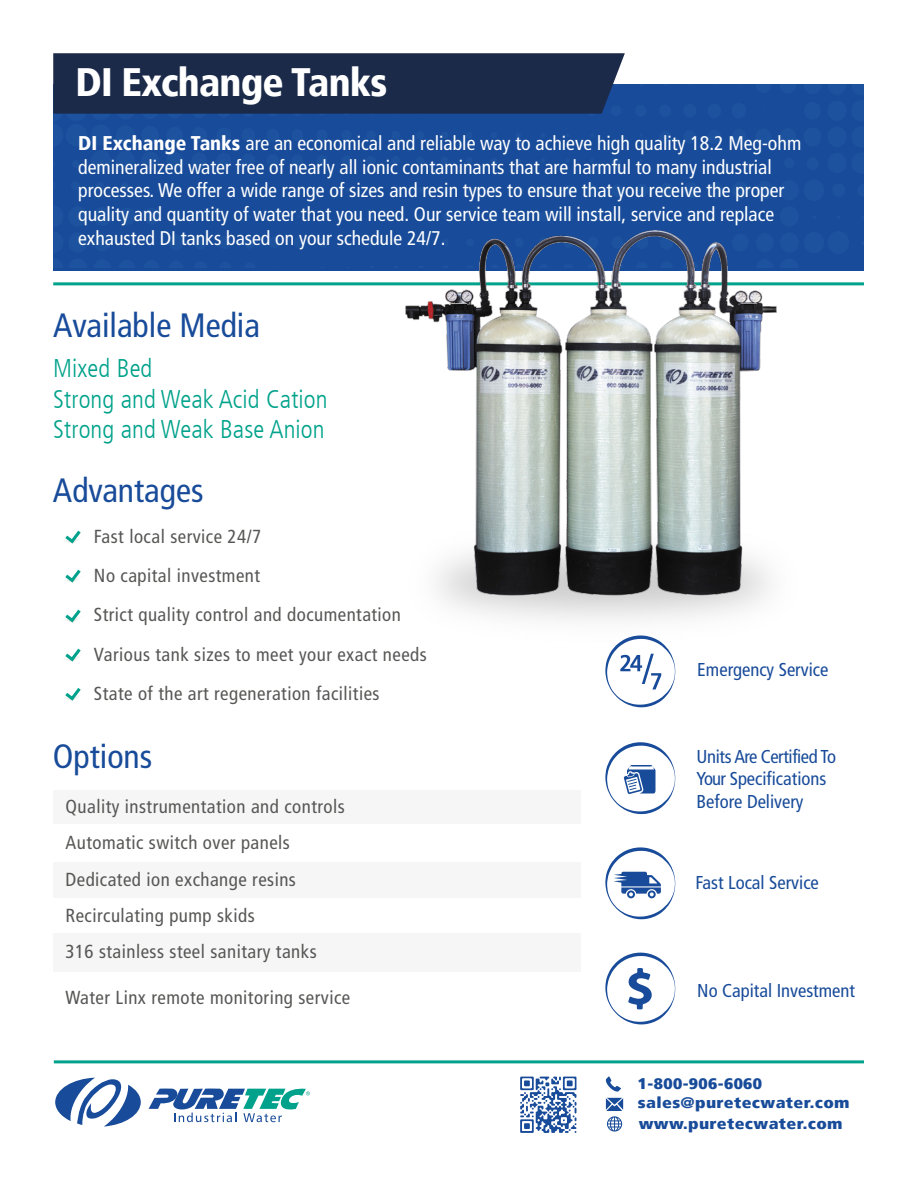
<style>
.page{position:relative;width:918px;height:1188px;background:#fff}
.page>*{position:absolute;margin:0;border:0;box-sizing:border-box;transform-origin:0 0}
.t1{font:900 condensed 39.6px "Frutiger LT";letter-spacing:-.02em;color:#fff}
.t2{font:condensed 33.75px "Frutiger LT";color:#184b99}
.t3{font:300 condensed 25.5px/30.6px "Frutiger LT";letter-spacing:.005em;color:#00a28b}
.t4{font:condensed 19.8px/23.7px "Frutiger LT";color:#fff}
.t5{font:condensed 18.9px/39.3px "Frutiger LT";letter-spacing:.025em;color:#575756}
.t6{font:condensed 18.6px/22.4px "Frutiger LT";color:#184b99}
.t7{font:900 condensed 15.45px "Frutiger LT";letter-spacing:.02em;color:#184b99;scale:1.15 1}
.s1{font-weight:900}
</style>
<div class="page">
<div style="left:53px;top:84px;width:811px;height:187px;background:#184b99"></div>
<hr style="left:53px;top:282px;width:811px;height:3px;background:#00a28b">
<div style="left:491px;top:157px;width:6px;height:7px;background:#1d529e;border-radius:50%"></div>
<div style="left:466px;top:157px;width:7px;height:7px;background:#1d529e;border-radius:50%"></div>
<div style="left:441px;top:157px;width:7px;height:7px;background:#1d529e;border-radius:50%"></div>
<div style="left:416px;top:156px;width:8px;height:9px;background:#1d529e;border-radius:50%"></div>
<div style="left:391px;top:156px;width:9px;height:9px;background:#1d529e;border-radius:50%"></div>
<div style="left:121px;top:182px;width:7px;height:8px;background:#1d529e;border-radius:50%"></div>
<div style="left:96px;top:182px;width:8px;height:8px;background:#1d529e;border-radius:50%"></div>
<div style="left:72px;top:160px;width:8px;height:8px;background:#1d529e;border-radius:50%"></div>
<div style="left:71px;top:181px;width:9px;height:9px;background:#1d529e;border-radius:50%"></div>
<div style="left:366px;top:156px;width:10px;height:9px;background:#1d529e;border-radius:50%"></div>
<div style="left:341px;top:155px;width:11px;height:11px;background:#1d529e;border-radius:50%"></div>
<div style="left:316px;top:155px;width:11px;height:11px;background:#1d529e;border-radius:50%"></div>
<div style="left:291px;top:154px;width:12px;height:13px;background:#1d529e;border-radius:50%"></div>
<div style="left:266px;top:154px;width:13px;height:13px;background:#1d529e;border-radius:50%"></div>
<div style="left:241px;top:153px;width:14px;height:15px;background:#1d529e;border-radius:50%"></div>
<div style="left:216px;top:153px;width:15px;height:15px;background:#1d529e;border-radius:50%"></div>
<div style="left:191px;top:152px;width:16px;height:17px;background:#1d529e;border-radius:50%"></div>
<div style="left:166px;top:152px;width:17px;height:17px;background:#1d529e;border-radius:50%"></div>
<div style="left:141px;top:151px;width:18px;height:19px;background:#1d529e;border-radius:50%"></div>
<div style="left:116px;top:151px;width:19px;height:19px;background:#1d529e;border-radius:50%"></div>
<div style="left:91px;top:150px;width:20px;height:21px;background:#1d529e;border-radius:50%"></div>
<div style="left:611px;top:158px;width:10px;height:10px;background:#1d529e;border-radius:50%"></div>
<div style="left:784px;top:158px;width:10px;height:10px;background:#1d529e;border-radius:50%"></div>
<div style="left:635px;top:105px;width:11px;height:12px;background:#1d529e;border-radius:50%"></div>
<div style="left:807px;top:157px;width:11px;height:13px;background:#1d529e;border-radius:50%"></div>
<div style="left:659px;top:131px;width:12px;height:12px;background:#1d529e;border-radius:50%"></div>
<div style="left:659px;top:104px;width:12px;height:13px;background:#1d529e;border-radius:50%"></div>
<div style="left:683px;top:130px;width:13px;height:14px;background:#1d529e;border-radius:50%"></div>
<div style="left:683px;top:104px;width:13px;height:14px;background:#1d529e;border-radius:50%"></div>
<div style="left:707px;top:130px;width:14px;height:14px;background:#1d529e;border-radius:50%"></div>
<div style="left:707px;top:103px;width:14px;height:15px;background:#1d529e;border-radius:50%"></div>
<div style="left:731px;top:129px;width:15px;height:16px;background:#1d529e;border-radius:50%"></div>
<div style="left:731px;top:103px;width:15px;height:16px;background:#1d529e;border-radius:50%"></div>
<div style="left:755px;top:128px;width:16px;height:17px;background:#1d529e;border-radius:50%"></div>
<div style="left:780px;top:128px;width:16px;height:18px;background:#1d529e;border-radius:50%"></div>
<div style="left:804px;top:102px;width:17px;height:18px;background:#1d529e;border-radius:50%"></div>
<div style="left:804px;top:127px;width:17px;height:19px;background:#1d529e;border-radius:50%"></div>
<div style="left:832px;top:183px;width:13px;height:14px;background:#1d529e;border-radius:50%"></div>
<div style="left:804px;top:232px;width:20px;height:21px;background:#1d529e;border-radius:50%"></div>
<div style="left:804px;top:179px;width:20px;height:22px;background:#1d529e;border-radius:50%"></div>
<div style="left:828px;top:231px;width:21px;height:23px;background:#1d529e;border-radius:50%"></div>
<div style="left:319px;top:237px;width:9px;height:11px;background:#1d529e;border-radius:50%"></div>
<div style="left:294px;top:237px;width:10px;height:11px;background:#1d529e;border-radius:50%"></div>
<div style="left:269px;top:237px;width:11px;height:11px;background:#1d529e;border-radius:50%"></div>
<div style="left:244px;top:236px;width:12px;height:13px;background:#1d529e;border-radius:50%"></div>
<div style="left:219px;top:236px;width:13px;height:13px;background:#1d529e;border-radius:50%"></div>
<div style="left:194px;top:235px;width:13px;height:15px;background:#1d529e;border-radius:50%"></div>
<div style="left:169px;top:235px;width:14px;height:15px;background:#1d529e;border-radius:50%"></div>
<div style="left:144px;top:208px;width:15px;height:17px;background:#1d529e;border-radius:50%"></div>
<div style="left:94px;top:234px;width:17px;height:17px;background:#1d529e;border-radius:50%"></div>
<div style="left:119px;top:207px;width:16px;height:18px;background:#1d529e;border-radius:50%"></div>
<div style="left:93px;top:207px;width:18px;height:19px;background:#1d529e;border-radius:50%"></div>
<div style="left:53px;top:53px;width:572px;height:61px;background:#1b2a49"></div>
<svg style="left:606px;top:1077px;width:15px;height:15px"></svg>
<svg style="left:606px;top:1098px;width:17px;height:34px"></svg>
<svg style="left:55px;top:1077px;width:86px;height:50px"></svg>
<svg style="left:149px;top:1088px;width:161px;height:34px"></svg>
<hr style="left:54px;top:1060px;width:810px;height:3px;background:#00a28b">
<svg style="left:520px;top:1076px;width:57px;height:57px"></svg>
<svg style="left:65px;top:531px;width:16px;height:12px"></svg>
<svg style="left:65px;top:570px;width:16px;height:13px"></svg>
<svg style="left:65px;top:610px;width:16px;height:12px"></svg>
<svg style="left:65px;top:649px;width:16px;height:12px"></svg>
<svg style="left:65px;top:688px;width:16px;height:13px"></svg>
<svg style="left:605px;top:660px;width:70px;height:47px"></svg>
<svg style="left:605px;top:953px;width:70px;height:72px"></svg>
<img style="left:387px;top:230px;width:415px;height:422px">
<svg style="left:605px;top:742px;width:70px;height:72px"></svg>
<svg style="left:605px;top:847px;width:70px;height:72px"></svg>
<div style="left:53px;top:790px;width:527px;height:34px;background:#f6f6f6"></div>
<div style="left:53px;top:862px;width:527px;height:36px;background:#f6f6f6"></div>
<div style="left:53px;top:933px;width:527px;height:39px;background:#f6f6f6"></div>
<h1 class="t1" style="left:76px;top:58px;width:313px">DI Exchange Tanks</h1>
<p class="t4" style="left:78px;top:131px;width:725px"><span class="s1">DI Exchange Tanks</span> are an economical and reliable way to achieve high quality 18.2 Meg-ohm demineralized water free of nearly all ionic contaminants that are harmful to many industrial processes. We offer a wide range of sizes and resin types to ensure that you receive the proper quality and quantity of water that you need. Our service team will install, service and replace exhausted DI tanks based on your schedule 24/7.</p>
<h2 class="t2" style="left:53px;top:305px;width:208px">Available Media</h2>
<p class="t3" style="left:53px;top:353px;width:276px">Mixed Bed<br>Strong and Weak Acid Cation<br>Strong and Weak Base Anion</p>
<h2 class="t2" style="left:53px;top:470px;width:152px">Advantages</h2>
<p class="t5" style="left:94px;top:517px;width:334px">Fast local service 24/7<br>No capital investment<br>Strict quality control and documentation Various tank sizes to meet your exact needs State of the art regeneration facilities</p>
<h2 class="t2" style="left:53px;top:737px;width:101px">Options</h2>
<p class="t5" style="left:66px;top:788px;width:281px;line-height:36.3px">Quality instrumentation and controls<br>Automatic switch over panels<br>Dedicated ion exchange resins<br>Recirculating pump skids<br>316 stainless steel sanitary tanks</p>
<p class="t5" style="left:66px;top:978px;width:286px">Water Linx remote monitoring service</p>
<p class="t6" style="left:697px;top:658px;width:133px">Emergency Service</p>
<p class="t6" style="left:697px;top:745px;width:141px">Units Are Certified To<br>Your Specifications<br>Before Delivery</p>
<p class="t6" style="left:696px;top:872px;width:125px">Fast Local Service</p>
<p class="t6" style="left:697px;top:979px;width:159px">No Capital Investment</p>
<p class="t7" style="left:638px;top:1074px;width:109px">1-800-906-6060</p>
<p class="t7" style="left:639px;top:1114px;width:179px">www.puretecwater.com</p>
<p class="t7" style="left:638px;top:1093px;width:186px">sales@puretecwater.com</p>
</div>
